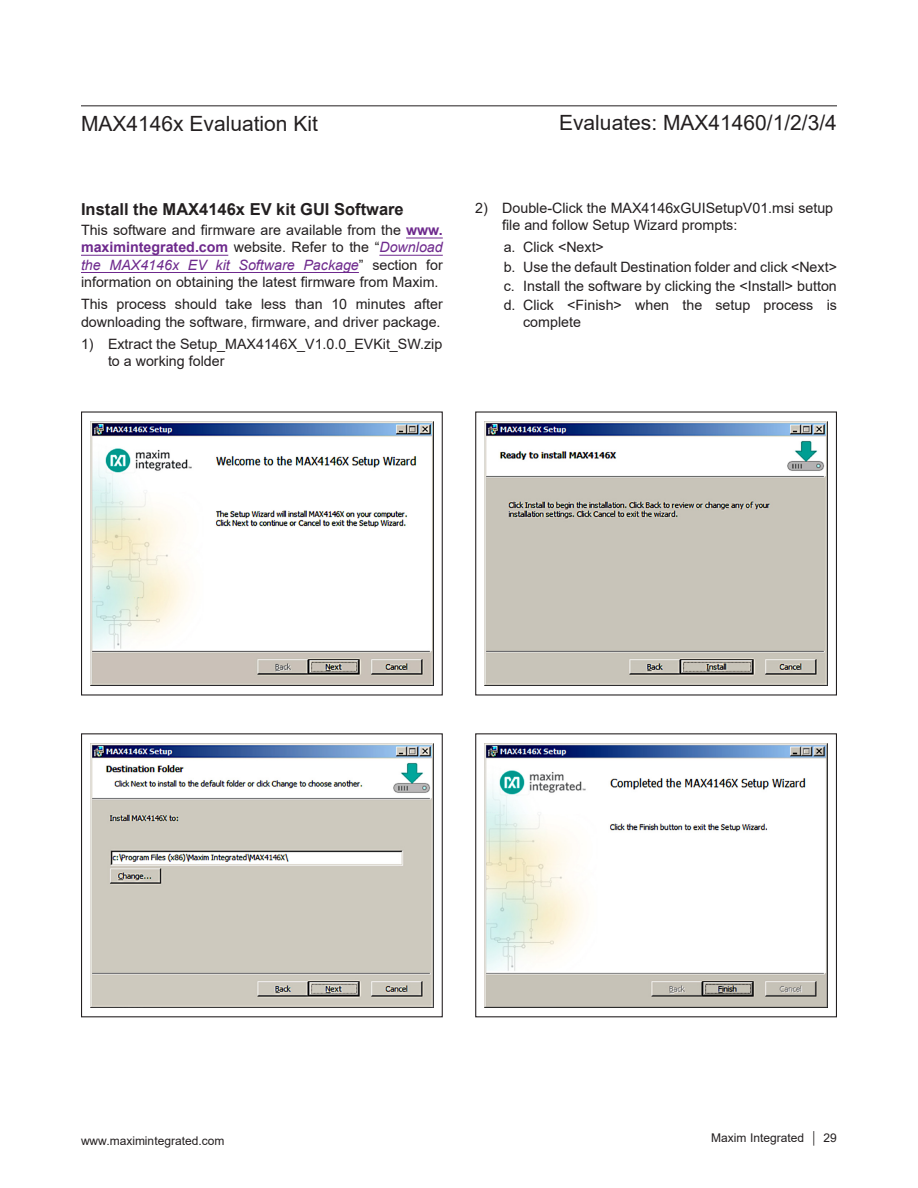
<style>
.page{position:relative;width:918px;height:1188px;background:#fff}
.page>*{position:absolute;margin:0;border:0;box-sizing:border-box;transform-origin:0 0}
.t1{font:21px "Arial";color:#231f20}
.H2{font:700 16.5px "Arial";color:#231f20}
.Body_Text{font:14.25px/17.2px "Arial";color:#231f20}
.Body_Text_Indent_-_N{font:14.25px/17.1px "Arial";color:#231f20}
.t2{font:12px "Arial";color:#231f20}
.s1{font-weight:700;color:#6e298d}
.s2{font-style:italic;color:#6e298d}
</style>
<div class="page">
<hr style="left:81px;top:105px;width:756px;height:1px;background:#231f20">
<hr style="left:406px;top:238px;width:37px;height:1px;background:#6e298d">
<hr style="left:81px;top:255px;width:147px;height:1px;background:#6e298d">
<hr style="left:379px;top:255px;width:64px;height:1px;background:#6e298d">
<hr style="left:81px;top:272px;width:278px;height:1px;background:#6e298d">
<img style="left:90px;top:421px;width:343px;height:265px">
<div style="left:81px;top:411px;width:362px;height:285px;border:1px solid #231f20"></div>
<img style="left:485px;top:421px;width:343px;height:265px">
<div style="left:475px;top:411px;width:362px;height:285px;border:1px solid #231f20"></div>
<img style="left:90px;top:743px;width:343px;height:265px">
<div style="left:81px;top:733px;width:362px;height:284px;border:1px solid #231f20"></div>
<img style="left:485px;top:743px;width:343px;height:265px">
<div style="left:475px;top:733px;width:362px;height:284px;border:1px solid #231f20"></div>
<h1 class="t1" style="left:81px;top:109px;width:238px">MAX4146x Evaluation Kit</h1>
<h1 class="t1" style="left:559px;top:108px;width:279px">Evaluates: MAX41460/1/2/3/4</h1>
<p class="H2" style="left:81px;top:197px;width:324px">Install the MAX4146x EV kit GUI Software</p>
<p class="Body_Text" style="left:81px;top:221px;width:363px;text-align:justify">This software and firmware are available from the <span class="s1">www. maximintegrated.com</span> website. Refer to the “<span class="s2">Download the MAX4146x EV kit Software Package</span>” section for information on obtaining the latest firmware from Maxim.</p>
<p class="Body_Text" style="left:81px;top:296px;width:363px">This process should take less than 10 minutes after downloading the software, firmware, and driver package.</p>
<p class="Body_Text" style="left:108px;top:336px;width:336px;text-indent:-27px">1) Extract the Setup_MAX4146X_V1.0.0_EVKit_SW.zip to a working folder</p>
<p class="Body_Text" style="left:502px;top:199px;width:333px;text-indent:-27px">2) Double-Click the MAX4146xGUISetupV01.msi setup file and follow Setup Wizard prompts:</p>
<p class="Body_Text_Indent_-_N" style="left:504px;top:239px;width:102px">a. Click &lt;Next&gt;</p>
<p class="Body_Text_Indent_-_N" style="left:504px;top:258px;width:335px">b. Use the default Destination folder and click &lt;Next&gt;</p>
<p class="Body_Text_Indent_-_N" style="left:504px;top:277px;width:335px">c. Install the software by clicking the &lt;Install&gt; button</p>
<p class="Body_Text_Indent_-_N" style="left:523px;top:297px;width:315px;text-indent:-20px">d. Click &lt;Finish&gt; when the setup process is complete</p>
<p class="t2" style="left:81px;top:1132px;width:145px">www.maximintegrated.com</p>
<p class="t2" style="left:711px;top:1129px;width:127px">Maxim Integrated │ 29</p>
</div>
